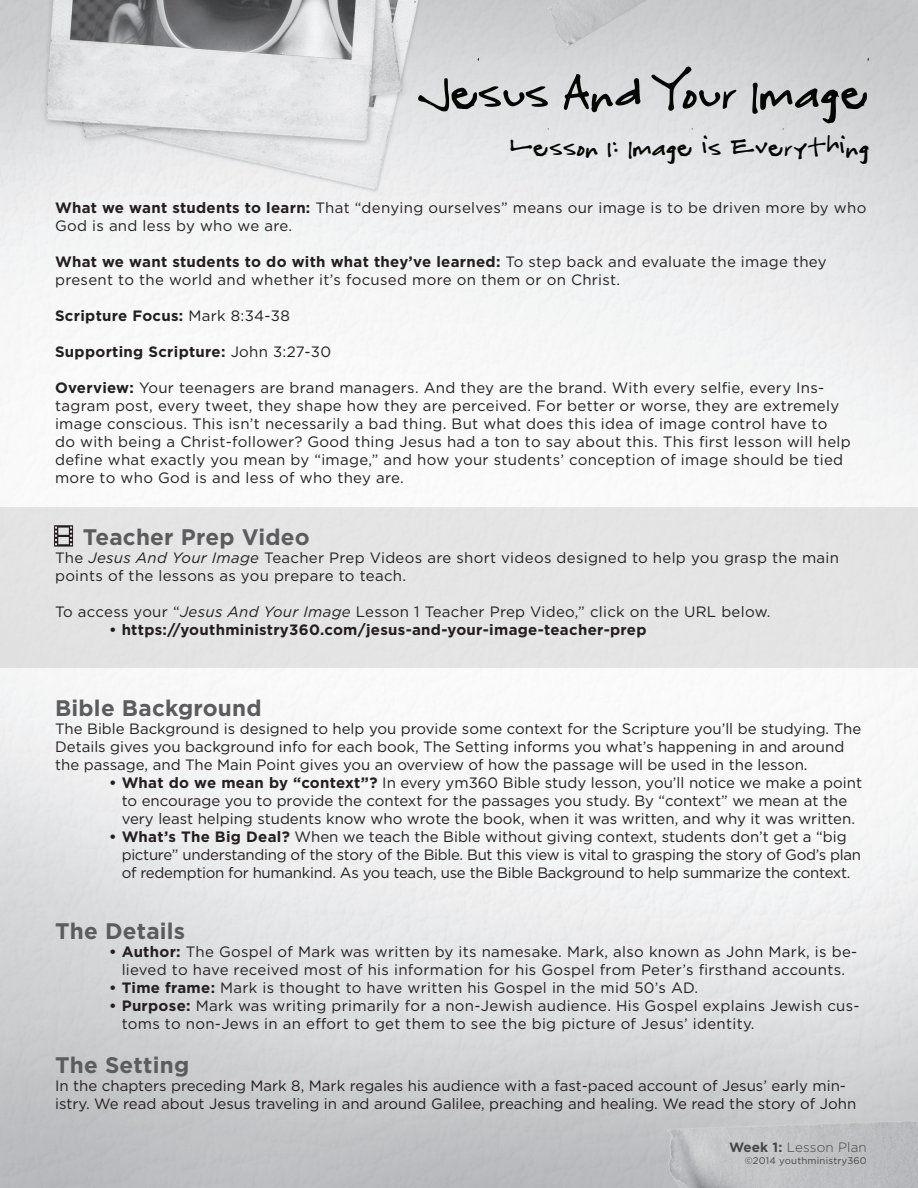
<style>
.page{position:relative;width:918px;height:1188px;background:#fff}
.page>*{position:absolute;margin:0;border:0;box-sizing:border-box;transform-origin:0 0}
.t1{font:63px "fuchsiabuddha";letter-spacing:.01em;color:#040503}
.t2{font:34.5px "fuchsiabuddha";letter-spacing:.01em;color:#040503}
.t3{font:700 22.5px "Gotham";letter-spacing:.01em;color:#5c5c5f}
.t4{font:15px/18px "Gotham";letter-spacing:.02em;color:#231f20}
.t5{font:15px/18px "Gotham";color:#231f20}
.t6{font:15px/18px "Gotham";letter-spacing:-.02em;color:#231f20}
.t7{font:700 15px "Gotham";letter-spacing:.02em;color:#231f20}
.t8{font:300 13.5px "Gotham";letter-spacing:.01em;color:#454647}
.t9{font:9.6px "Gotham";letter-spacing:.02em;color:#454647}
.s1{font-weight:700}
.s2{font-weight:400}
.s3{font-style:italic}
</style>
<div class="page">
<img style="left:0;top:0;width:918px;height:1188px">
<div style="left:0;top:508px;width:918px;height:160px;background:#e4e4e4"></div>
<svg style="left:54px;top:525px;width:19px;height:22px"></svg>
<h1 class="t1" style="left:417px;top:58px;width:454px">Jesus And Your Image</h1>
<h2 class="t2" style="left:510px;top:128px;width:361px">Lesson 1: Image is Everything</h2>
<p class="t4" style="left:55px;top:198px;width:813px"><span class="s1">What we want students to learn:</span> That “denying ourselves” means our image is to be driven more by who<br>God is and less by who we are.</p>
<p class="t4" style="left:55px;top:252px;width:773px"><span class="s1">What we want students to do with what they’ve learned:</span> To step back and evaluate the image they present to the world and whether it’s focused more on them or on Christ.</p>
<p class="t7" style="left:55px;top:305px;width:236px">Scripture Focus: <span class="s2">Mark 8:34-38</span></p>
<p class="t7" style="left:55px;top:341px;width:278px">Supporting Scripture: <span class="s2">John 3:27-30</span></p>
<p class="t4" style="left:55px;top:378px;width:797px"><span class="s1">Overview:</span> Your teenagers are brand managers. And they are the brand. With every selfie, every Ins&shy;tagram post, every tweet, they shape how they are perceived. For better or worse, they are extremely image conscious. This isn’t necessarily a bad thing. But what does this idea of image control have to do with being a Christ-follower? Good thing Jesus had a ton to say about this. This first lesson will help define what exactly you mean by “image,” and how your students’ conception of image should be tied more to who God is and less of who they are.</p>
<p class="t3" style="left:83px;top:522px;width:228px">Teacher Prep Video</p>
<p class="t4" style="left:55px;top:549px;width:785px">The <span class="s3">Jesus And Your Image</span> Teacher Prep Videos are short videos designed to help you grasp the main points of the lessons as you prepare to teach.</p>
<p class="t4" style="left:55px;top:603px;width:717px">To access your “<span class="s3">Jesus And Your Image</span> Lesson 1 Teacher Prep Video,” click on the URL below.</p>
<p class="t7" style="left:109px;top:620px;width:539px">• https://youthministry360.com/jesus-and-your-image-teacher-prep</p>
<p class="t3" style="left:55px;top:693px;width:208px">Bible Background</p>
<p class="t5" style="left:55px;top:720px;width:808px">The Bible Background is designed to help you provide some context for the Scripture you’ll be studying. The<br>Details gives you background info for each book, The Setting informs you what’s happening in and around the passage, and The Main Point gives you an overview of how the passage will be used in the lesson.</p>
<p class="t5" style="left:109px;top:774px;width:755px;text-align:center"><span class="s1">• What do we mean by “context”?</span> In every ym360 Bible study lesson, you’ll notice we make a point to encourage you to provide the context for the passages you study. By “context” we mean at the very least helping students know who wrote the book, when it was written, and why it was written.</p>
<p class="t6" style="left:122px;top:828px;width:741px;text-indent:-13px"><span class="s1">• What’s The Big Deal?</span> When we teach the Bible without giving context, students don’t get a “big picture” understanding of the story of the Bible. But this view is vital to grasping the story of God’s plan of redemption for humankind. As you teach, use the Bible Background to help summarize the context.</p>
<p class="t3" style="left:55px;top:916px;width:132px">The Details</p>
<p class="t4" style="left:109px;top:943px;width:750px;text-align:center"><span class="s1">• Author:</span> The Gospel of Mark was written by its namesake. Mark, also known as John Mark, is be&shy;lieved to have received most of his information for his Gospel from Peter’s firsthand accounts.</p>
<p class="t4" style="left:109px;top:979px;width:591px"><span class="s1">• Time frame:</span> Mark is thought to have written his Gospel in the mid 50’s AD.</p>
<p class="t4" style="left:122px;top:997px;width:739px;text-indent:-13px"><span class="s1">• Purpose:</span> Mark was writing primarily for a non-Jewish audience. His Gospel explains Jewish cus&shy;toms to non-Jews in an effort to get them to see the big picture of Jesus’ identity.</p>
<p class="t3" style="left:55px;top:1050px;width:136px">The Setting</p>
<p class="t5" style="left:55px;top:1077px;width:803px">In the chapters preceding Mark 8, Mark regales his audience with a fast-paced account of Jesus’ early min&shy;istry. We read about Jesus traveling in and around Galilee, preaching and healing. We read the story of John</p>
<p class="t8" style="left:729px;top:1139px;width:139px"><span class="s1">Week 1:</span> Lesson Plan</p>
<p class="t9" style="left:745px;top:1155px;width:124px">©2014 youthministry360</p>
</div>
